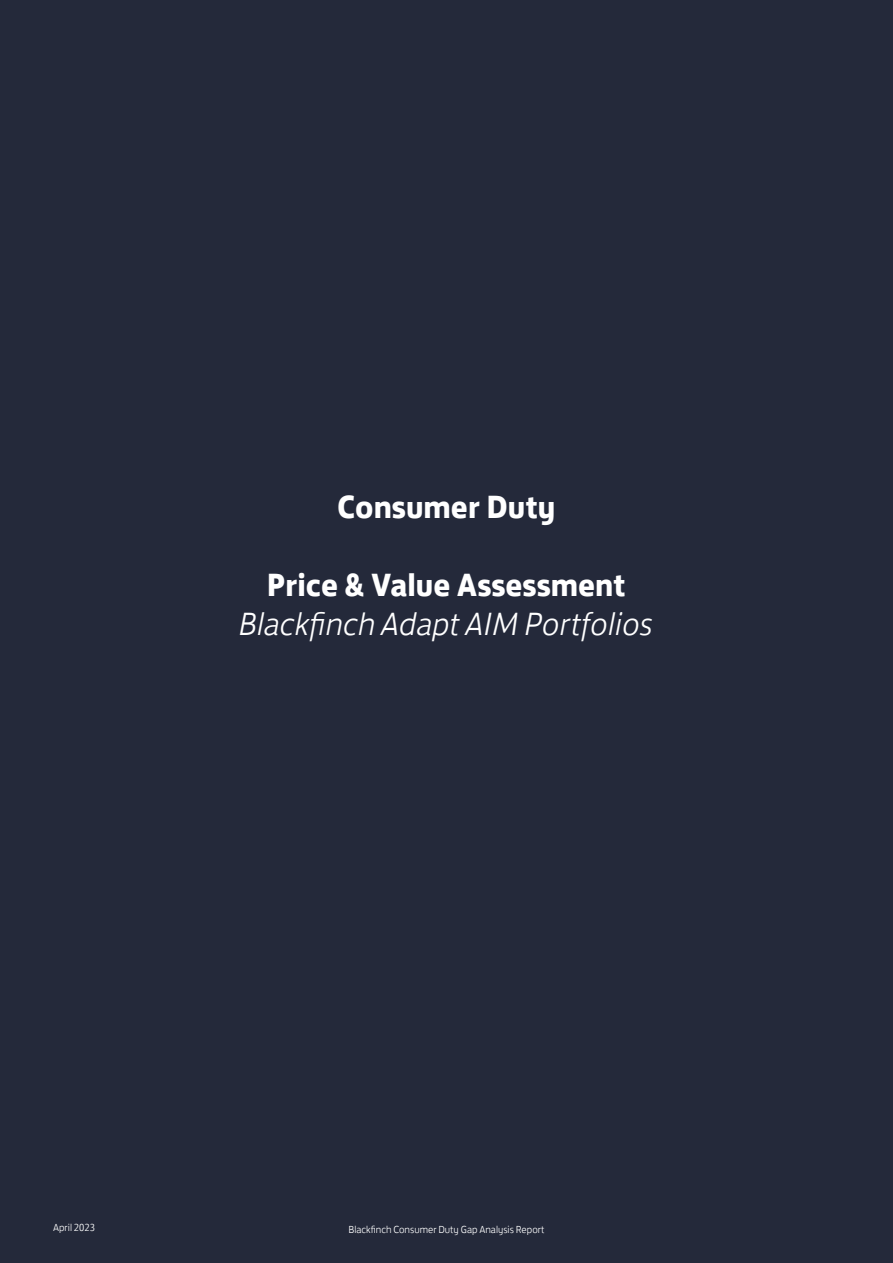
<style>
.page{position:relative;width:893px;height:1263px;background:#24293a}
.page>*{position:absolute;margin:0;border:0;box-sizing:border-box;transform-origin:0 0}
.t1{font:700 33px "FS Jack";color:#fff}
.t2{font:italic 300 33px "FS Jack";color:#fff}
.t3{font:300 10.5px "FS Jack";color:#fff}
</style>
<div class="page">
<h1 class="t1" style="left:337px;top:479px;width:220px">Consumer Duty</h1>
<h1 class="t1" style="left:267px;top:557px;width:360px">Price &amp; Value Assessment</h1>
<h1 class="t2" style="left:239px;top:598px;width:416px">Blackfinch Adapt AIM Portfolios</h1>
<p class="t3" style="left:53px;top:1219px;width:43px">April 2023</p>
<p class="t3" style="left:348px;top:1221px;width:198px">Blackfinch Consumer Duty Gap Analysis Report</p>
</div>
